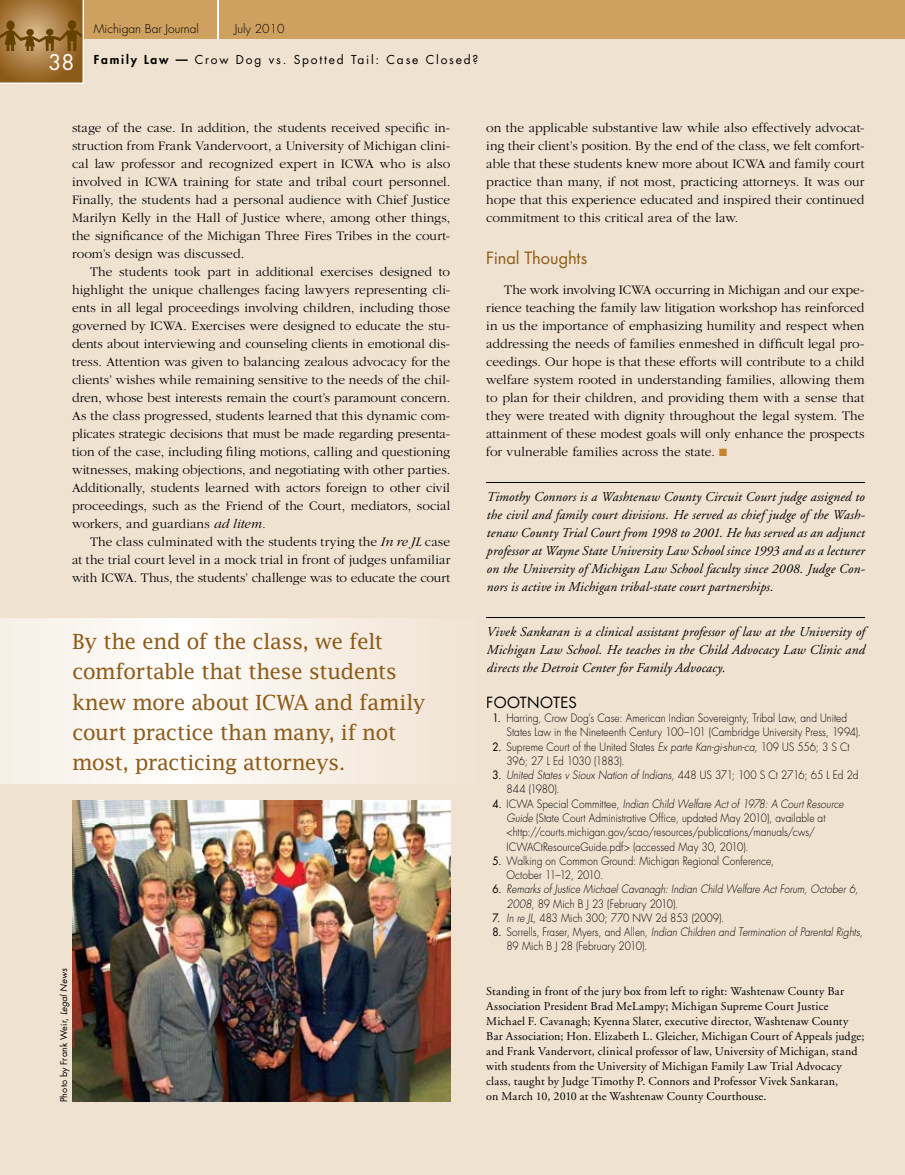
<style>
.page{position:relative;width:905px;height:1175px;background:#fff}
.page>*{position:absolute;margin:0;border:0;box-sizing:border-box;transform-origin:0 0}
.t1{font:21px/30px "Lucida Fax";letter-spacing:-.03em;color:#8d5b19}
.t2{font:21px "Futura";color:#fff}
.t3{font:16.5px "Futura";letter-spacing:-.005em;color:#8d5b19}
.t4{font:15px "Futura";letter-spacing:.02em;color:#000}
.t5{font:300 13.5px/18px "Garamond";letter-spacing:.005em;color:#000;text-align:justify}
.t6{font:italic 13.5px/18px "Adobe Garamond";letter-spacing:.01em;color:#000;text-align:justify}
.t7{font:12px/15px "Adobe Garamond";letter-spacing:.015em;color:#000}
.t8{font:12px "Futura";letter-spacing:.15em;color:#000}
.t9{font:300 12px "Futura";color:#000}
.t10{font:300 11.25px/14.2px "Futura";letter-spacing:.005em;color:#000;scale:.9 1}
.t11{font:italic 300 11.25px/14.2px "Futura";letter-spacing:.005em;color:#000;scale:.9 1}
.t12{font:9px "Futura";letter-spacing:.01em;color:#000}
.s1{font-weight:800}
.s2{font-style:italic}
.s3{color:#c38330}
.s4{font-weight:400}
.s5{font-weight:400;font-style:normal}
.s6{font-style:normal}
</style>
<div class="page">
<div style="left:0;top:39px;width:904px;height:1135px;background:#f0e2d1"></div>
<img style="left:72px;top:800px;width:378px;height:302px">
<div style="left:0;top:0;width:904px;height:39px;background:#cea161"></div>
<hr style="left:486px;top:482px;width:378px;height:1px;background:#000">
<hr style="left:486px;top:617px;width:378px;height:1px;background:#000">
<hr style="left:217px;top:0;width:1px;height:39px;background:#fff">
<svg style="left:0;top:0;width:84px;height:84px;background:#a1763c"></svg>
<img style="left:0;top:618px;width:486px;height:165px">
<h1 class="t2" style="left:49px;top:48px;width:27px">38</h1>
<p class="t9" style="left:94px;top:21px;width:106px">Michigan Bar Journal</p>
<p class="t9" style="left:235px;top:21px;width:51px">July 2010</p>
<p class="t8" style="left:94px;top:51px;width:386px"><span class="s1">Family Law —</span> Crow Dog vs. Spotted Tail: Case Closed?</p>
<p class="t5" style="left:72px;top:119px;width:380px">stage of the case. In addition, the students received specific in&shy;struction from Frank Vandervoort, a University of Michigan clini&shy;cal law professor and recognized expert in ICWA who is also involved in ICWA training for state and tribal court personnel.<br>Finally, the students had a personal audience with Chief Justice Marilyn Kelly in the Hall of Justice where, among other things, the significance of the Michigan Three Fires Tribes in the court&shy;room’s design was discussed.</p>
<p class="t5" style="left:72px;top:263px;width:380px;text-indent:18px">The students took part in additional exercises designed to highlight the unique challenges facing lawyers representing cli&shy;ents in all legal proceedings involving children, including those governed by ICWA. Exercises were designed to educate the stu&shy;dents about interviewing and counseling clients in emotional dis&shy;tress. Attention was given to balancing zealous advocacy for the clients’ wishes while remaining sensitive to the needs of the chil&shy;dren, whose best interests remain the court’s paramount concern.<br>As the class progressed, students learned that this dynamic com&shy;plicates strategic decisions that must be made regarding presenta&shy;tion of the case, including filing motions, calling and questioning witnesses, making objections, and negotiating with other parties.<br>Additionally, students learned with actors foreign to other civil proceedings, such as the Friend of the Court, mediators, social workers, and guardians <span class="s2">ad litem.</span></p>
<p class="t5" style="left:72px;top:533px;width:380px;text-indent:18px">The class culminated with the students trying the <span class="s2">In re JL</span> case at the trial court level in a mock trial in front of judges unfamiliar with ICWA. Thus, the students’ challenge was to educate the court</p>
<h1 class="t1" style="left:72px;top:626px;width:355px">By the end of the class, we felt comfortable that these students knew more about ICWA and family court practice than many, if not most, practicing attorneys.</h1>
<p class="t12" style="left:58px;top:1102px;width:135px;rotate:-90deg">Photo by Frank Weir, <span class="s2">Legal News</span></p>
<p class="t5" style="left:486px;top:119px;width:380px">on the applicable substantive law while also effectively advocat&shy;ing their client’s position. By the end of the class, we felt comfort&shy;able that these students knew more about ICWA and family court practice than many, if not most, practicing attorneys. It was our hope that this experience educated and inspired their continued commitment to this critical area of the law.</p>
<p class="t3" style="left:486px;top:246px;width:102px">Final Thoughts</p>
<p class="t5" style="left:486px;top:281px;width:380px;text-indent:18px">The work involving ICWA occurring in Michigan and our expe&shy;rience teaching the family law litigation workshop has reinforced in us the importance of emphasizing humility and respect when addressing the needs of families enmeshed in difficult legal pro&shy;ceedings. Our hope is that these efforts will contribute to a child welfare system rooted in understanding families, allowing them to plan for their children, and providing them with a sense that they were treated with dignity throughout the legal system. The attainment of these modest goals will only enhance the prospects for vulnerable families across the state. <span class="s3">■</span></p>
<p class="t6" style="left:486px;top:488px;width:380px">Timothy Connors is a Washtenaw County Circuit Court judge assigned to the civil and family court divisions. He served as chief judge of the Wash&shy;tenaw County Trial Court from 1998 to 2001. He has served as an adjunct professor at Wayne State University Law School since 1993 and as a lecturer on the University of Michigan Law School faculty since 2008. Judge Con&shy;nors is active in Michigan tribal-state court partnerships.</p>
<p class="t6" style="left:486px;top:623px;width:379px">Vivek Sankaran is a clinical assistant professor of law at the University of Michigan Law School. He teaches in the Child Advocacy Law Clinic and directs the Detroit Center for Family Advocacy.</p>
<p class="t4" style="left:486px;top:692px;width:92px">FOOTNOTES</p>
<p class="t10" style="left:506px;top:711px;width:395px;text-indent:-14px"><span class="s4">1.</span> Harring, Crow Dog’s Case: American Indian Sovereignty, Tribal Law, and United<br>States Law in the Nineteenth Century 100–101 (Cambridge University Press, 1994).</p>
<p class="t10" style="left:506px;top:739px;width:383px;text-indent:-14px"><span class="s4">2.</span> Supreme Court of the United States <span class="s2">Ex parte Kan-gi-shun-ca,</span> 109 US 556; 3 S Ct<br>396; 27 L Ed 1030 (1883).</p>
<p class="t10" style="left:506px;top:768px;width:392px;text-indent:-14px"><span class="s4">3.</span> <span class="s2">United States v Sioux Nation of Indians,</span> 448 US 371; 100 S Ct 2716; 65 L Ed 2d<br>844 (1980).</p>
<p class="t10" style="left:506px;top:796px;width:376px;text-indent:-14px"><span class="s4">4.</span> ICWA Special Committee, <span class="s2">Indian Child Welfare Act of 1978: A Court Resource Guide</span> (State Court Administrative Office, updated May 2010), available at &lt;http://courts.michigan.gov/scao/resources/publications/manuals/cws/ ICWACtResourceGuide.pdf&gt; (accessed May 30, 2010).</p>
<p class="t10" style="left:506px;top:853px;width:299px;text-indent:-14px"><span class="s4">5.</span> Walking on Common Ground: Michigan Regional Conference,<br>October 11–12, 2010.</p>
<p class="t11" style="left:506px;top:882px;width:392px;text-indent:-14px"><span class="s5">6.</span> Remarks of Justice Michael Cavanagh: Indian Child Welfare Act Forum, October 6,<br>2008, <span class="s6">89 Mich B J 23 (February 2010).</span></p>
<p class="t10" style="left:492px;top:910px;width:259px"><span class="s4">7.</span> <span class="s2">In re JL,</span> 483 Mich 300; 770 NW 2d 853 (2009).</p>
<p class="t10" style="left:506px;top:925px;width:397px;text-indent:-14px"><span class="s4">8.</span> Sorrells, Fraser, Myers, and Allen, <span class="s2">Indian Children and Termination of Parental Rights,<br></span>89 Mich B J 28 (February 2010).</p>
<p class="t7" style="left:486px;top:984px;width:379px">Standing in front of the jury box from left to right: Washtenaw County Bar Association President Brad MeLampy; Michigan Supreme Court Justice Michael F. Cavanagh; Kyenna Slater, executive director, Washtenaw County Bar Association; Hon. Elizabeth L. Gleicher, Michigan Court of Appeals judge; and Frank Vandervort, clinical professor of law, University of Michigan, stand with students from the University of Michigan Family Law Trial Advocacy class, taught by Judge Timothy P. Connors and Professor Vivek Sankaran,<br>on March 10, 2010 at the Washtenaw County Courthouse.</p>
</div>
